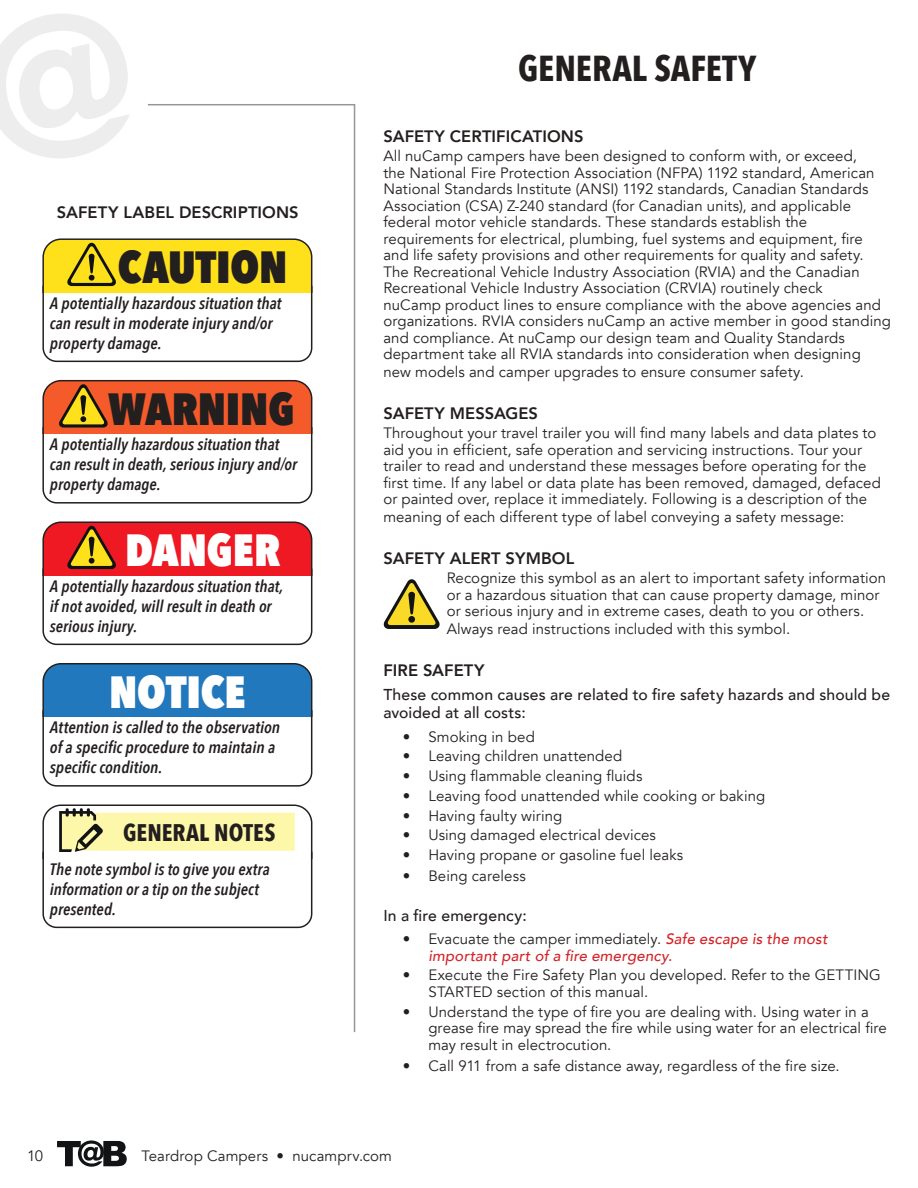
<style>
.page{position:relative;width:918px;height:1188px;background:#fff}
.page>*{position:absolute;margin:0;border:0;box-sizing:border-box;transform-origin:0 0}
.t1{font:800 45px "Avenir Next Condensed";letter-spacing:-.005em;color:#241f1f}
.t2{font:800 45px "Avenir Next Condensed";letter-spacing:-.005em;color:#fff}
.t3{font:700 36px "Avenir Next Condensed";color:#241f1f}
.t4{font:700 24px "Avenir Next Condensed";color:#241f1f}
.t5{font:italic 600 16.5px/19.8px "Avenir Next Condensed";color:#241f1f}
.t6{font:800 16.5px "Avenir";letter-spacing:.005em;color:#241f1f}
.t7{font:500 15.75px/18px "Avenir";letter-spacing:.01em;color:#241f1f}
.t8{font:15px/16.5px "Avenir";letter-spacing:.005em;color:#241f1f}
.t9{font:italic 500 15px/16.5px "Avenir";letter-spacing:.015em;color:#d42429}
.s1{font-weight:400;font-style:normal;color:#241f1f}
</style>
<div class="page">
<svg style="left:57px;top:1140px;width:70px;height:27px"></svg>
<svg style="left:146px;top:104px;width:210px;height:929px"></svg>
<svg style="left:0;top:14px;width:129px;height:144px"></svg>
<svg style="left:42px;top:238px;width:271px;height:125px"></svg>
<svg style="left:383px;top:579px;width:57px;height:50px"></svg>
<div style="left:408px;top:616px;width:7px;height:7px;background:#121314;border-radius:50%"></div>
<svg style="left:42px;top:380px;width:271px;height:124px"></svg>
<svg style="left:42px;top:521px;width:271px;height:125px"></svg>
<svg style="left:42px;top:663px;width:271px;height:124px"></svg>
<svg style="left:42px;top:804px;width:271px;height:125px"></svg>
<p class="t6" style="left:57px;top:200px;width:243px">SAFETY LABEL DESCRIPTIONS</p>
<h1 class="t1" style="left:118px;top:239px;width:171px">CAUTION</h1>
<p class="t5" style="left:50px;top:293px;width:233px">A potentially hazardous situation that can result in moderate injury and/or property damage.</p>
<h1 class="t1" style="left:108px;top:381px;width:188px">WARNING</h1>
<p class="t5" style="left:50px;top:435px;width:249px">A potentially hazardous situation that can result in death, serious injury and/or property damage.</p>
<h1 class="t2" style="left:125px;top:522px;width:157px">DANGER</h1>
<p class="t5" style="left:50px;top:576px;width:235px">A potentially hazardous situation that, if not avoided, will result in death or serious injury.</p>
<h1 class="t2" style="left:109px;top:664px;width:138px">NOTICE</h1>
<p class="t5" style="left:50px;top:718px;width:232px">Attention is called to the observation of a specific procedure to maintain a specific condition.</p>
<h3 class="t4" style="left:123px;top:818px;width:154px">GENERAL NOTES</h3>
<p class="t5" style="left:50px;top:859px;width:221px">The note symbol is to give you extra information or a tip on the subject presented.</p>
<h2 class="t3" style="left:518px;top:47px;width:240px">GENERAL SAFETY</h2>
<p class="t6" style="left:383px;top:123px;width:202px">SAFETY CERTIFICATIONS</p>
<p class="t8" style="left:383px;top:148px;width:509px">All nuCamp campers have been designed to conform with, or exceed,<br>the National Fire Protection Association (NFPA) 1192 standard, American National Standards Institute (ANSI) 1192 standards, Canadian Standards Association (CSA) Z-240 standard (for Canadian units), and applicable federal motor vehicle standards. These standards establish the requirements for electrical, plumbing, fuel systems and equipment, fire and life safety provisions and other requirements for quality and safety.<br>The Recreational Vehicle Industry Association (RVIA) and the Canadian Recreational Vehicle Industry Association (CRVIA) routinely check<br>nuCamp product lines to ensure compliance with the above agencies and organizations. RVIA considers nuCamp an active member in good standing and compliance. At nuCamp our design team and Quality Standards department take all RVIA standards into consideration when designing</p>
<p class="t8" style="left:383px;top:364px;width:422px">new models and camper upgrades to ensure consumer safety.</p>
<p class="t6" style="left:383px;top:400px;width:156px">SAFETY MESSAGES</p>
<p class="t8" style="left:383px;top:425px;width:499px">Throughout your travel trailer you will find many labels and data plates to aid you in efficient, safe operation and servicing instructions. Tour your trailer to read and understand these messages before operating for the first time. If any label or data plate has been removed, damaged, defaced or painted over, replace it immediately. Following is a description of the</p>
<p class="t8" style="left:383px;top:509px;width:462px">meaning of each different type of label conveying a safety message:</p>
<p class="t6" style="left:383px;top:545px;width:192px">SAFETY ALERT SYMBOL</p>
<p class="t8" style="left:447px;top:570px;width:441px">Recognize this symbol as an alert to important safety information or a hazardous situation that can cause property damage, minor or serious injury and in extreme cases, death to you or others.</p>
<p class="t8" style="left:447px;top:621px;width:345px">Always read instructions included with this symbol.</p>
<p class="t6" style="left:383px;top:657px;width:103px">FIRE SAFETY</p>
<p class="t7" style="left:383px;top:685px;width:508px">These common causes are related to fire safety hazards and should be avoided at all costs:</p>
<p class="t8" style="left:403px;top:729px;width:133px">• Smoking in bed</p>
<p class="t8" style="left:403px;top:748px;width:221px">• Leaving children unattended</p>
<p class="t8" style="left:403px;top:768px;width:241px">• Using flammable cleaning fluids</p>
<p class="t8" style="left:403px;top:788px;width:364px">• Leaving food unattended while cooking or baking</p>
<p class="t8" style="left:403px;top:808px;width:161px">• Having faulty wiring</p>
<p class="t8" style="left:403px;top:827px;width:254px">• Using damaged electrical devices</p>
<p class="t8" style="left:403px;top:847px;width:282px">• Having propane or gasoline fuel leaks</p>
<p class="t8" style="left:403px;top:868px;width:124px">• Being careless</p>
<p class="t7" style="left:383px;top:906px;width:145px">In a fire emergency:</p>
<p class="t9" style="left:428px;top:931px;width:401px;text-indent:-26px"><span class="s1">• Evacuate the camper immediately.</span> Safe escape is the most important part of a fire emergency.</p>
<p class="t8" style="left:428px;top:967px;width:454px;text-indent:-26px">• Execute the Fire Safety Plan you developed. Refer to the GETTING<br>STARTED section of this manual.</p>
<p class="t8" style="left:428px;top:1003px;width:460px;text-indent:-26px">• Understand the type of fire you are dealing with. Using water in a grease fire may spread the fire while using water for an electrical fire may result in electrocution.</p>
<p class="t8" style="left:403px;top:1058px;width:438px">• Call 911 from a safe distance away, regardless of the fire size.</p>
<p class="t8" style="left:27px;top:1148px;width:18px">10</p>
<p class="t8" style="left:141px;top:1148px;width:252px">Teardrop Campers • nucamprv.com</p>
</div>
